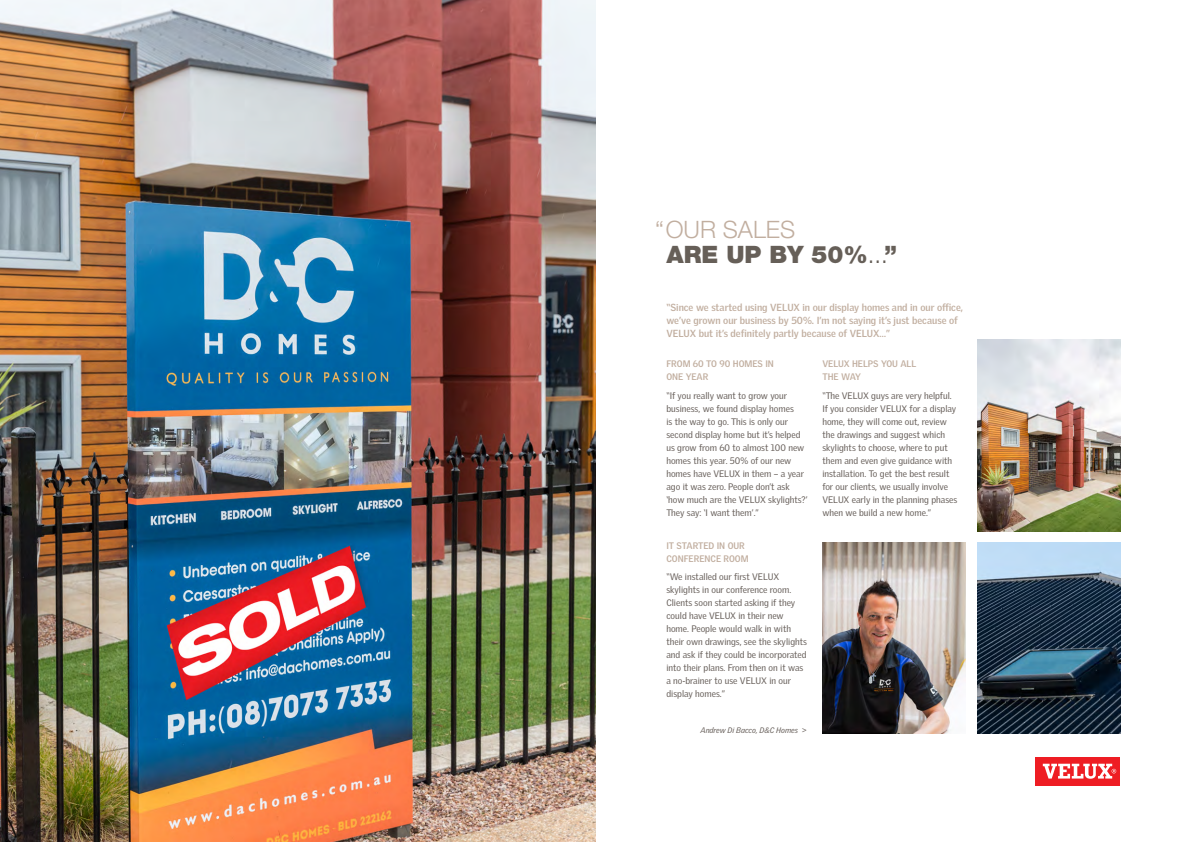
<style>
.page{position:relative;width:1191px;height:842px;background:#fff}
.page>*{position:absolute;margin:0;border:0;box-sizing:border-box;transform-origin:0 0}
.t1{font:900 24px/25px "Helvetica Neue CE";color:#665f58}
.t2{font:700 10px/13px "Velux Gothic";color:#c1ae9f}
.t3{font:9.2px/13px "Velux Gothic";color:#68605b}
.t4{font:700 9.2px/13px "Velux Gothic";color:#c1ae9f}
.t5{font:italic 7.8px "Velux Gothic";color:#68605b}
.s1{font-weight:300;color:#c1ae9f}
.s2{font-weight:300}
</style>
<div class="page">
<img style="left:977px;top:340px;width:143px;height:191px">
<img style="left:822px;top:542px;width:143px;height:191px">
<img style="left:977px;top:542px;width:143px;height:191px">
<img style="left:0;top:0;width:595px;height:842px">
<div style="left:1035px;top:757px;width:85px;height:28px;background:#ee1d23"></div>
<svg style="left:1042px;top:764px;width:74px;height:15px"></svg>
<h1 class="t1" style="left:666px;top:217px;width:232px;text-indent:-11px"><span class="s1">“OUR SALES<br></span>ARE UP BY 50%<span class="s2">...</span>”</h1>
<p class="t2" style="left:666px;top:301px;width:298px">“Since we started using VELUX in our display homes and in our office, we’ve grown our business by 50%. I’m not saying it’s just because of<br>VELUX but it’s definitely partly because of VELUX…”</p>
<p class="t4" style="left:666px;top:357px;width:109px">FROM 60 TO 90 HOMES IN<br>ONE YEAR</p>
<p class="t3" style="left:666px;top:389px;width:143px">“If you really want to grow your business, we found display homes<br>is the way to go. This is only our second display home but it’s helped us grow from 60 to almost 100 new homes this year. 50% of our new homes have VELUX in them – a year ago it was zero. People don’t ask ‘how much are the VELUX skylights?’<br>They say: ‘I want them’.”</p>
<p class="t4" style="left:666px;top:539px;width:84px">IT STARTED IN OUR<br>CONFERENCE ROOM</p>
<p class="t3" style="left:666px;top:570px;width:142px">“We installed our first VELUX skylights in our conference room.<br>Clients soon started asking if they could have VELUX in their new home. People would walk in with their own drawings, see the skylights and ask if they could be incorporated into their plans. From then on it was a no-brainer to use VELUX in our display homes.”</p>
<p class="t5" style="left:700px;top:726px;width:108px">Andrew Di Bacco, D&amp;C Homes &gt;</p>
<p class="t4" style="left:822px;top:357px;width:95px">VELUX HELPS YOU ALL<br>THE WAY</p>
<p class="t3" style="left:822px;top:389px;width:137px">“The VELUX guys are very helpful.<br>If you consider VELUX for a display home, they will come out, review the drawings and suggest which skylights to choose, where to put them and even give guidance with installation. To get the best result for our clients, we usually involve<br>VELUX early in the planning phases when we build a new home.”</p>
</div>
